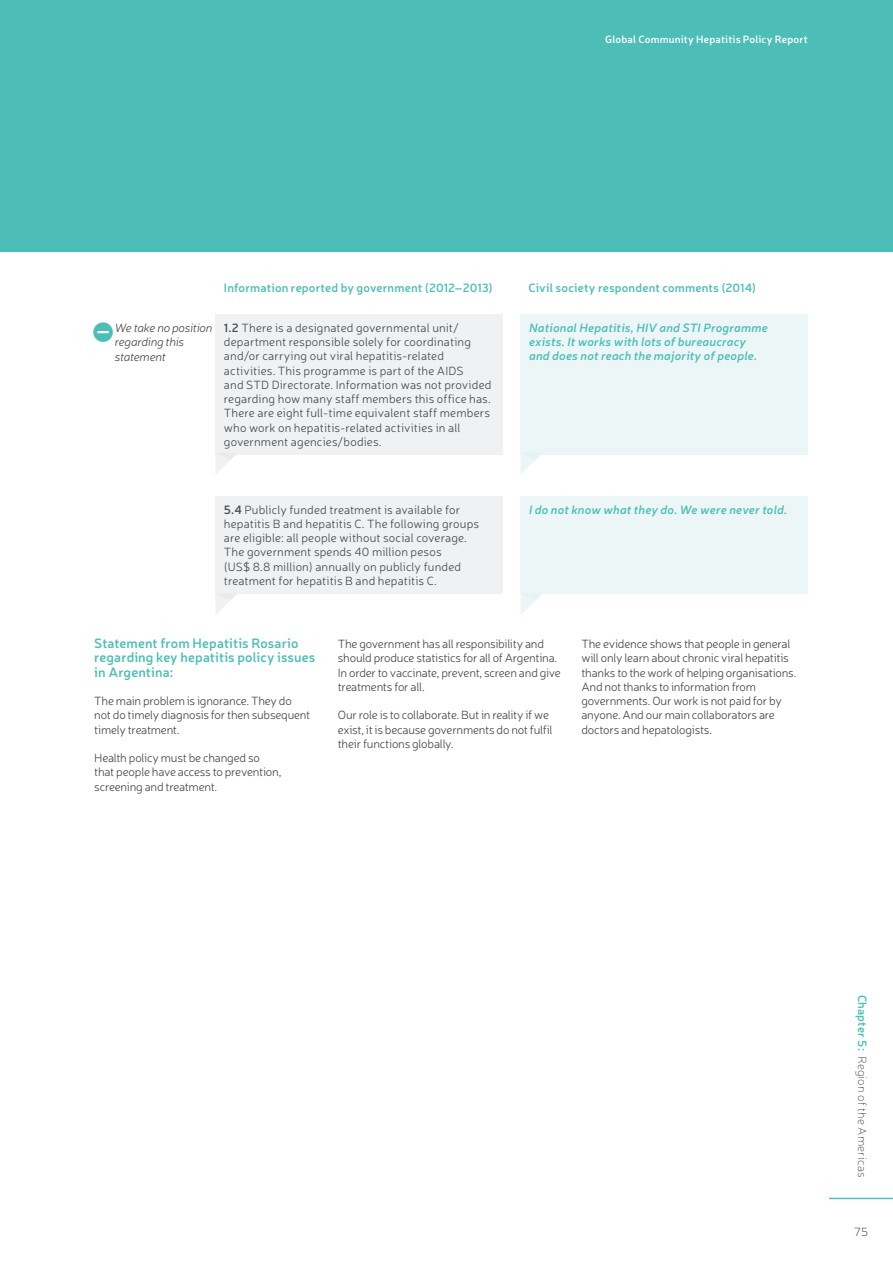
<style>
.page{position:relative;width:893px;height:1263px;background:#fff}
.page>*{position:absolute;margin:0;border:0;box-sizing:border-box;transform-origin:0 0}
.Subheader_-_1st{font:600 13.5px/14.2px "Neris";letter-spacing:.01em;color:#4cbeb7}
.Body_Copy{font:300 12px/14.2px "Neris";letter-spacing:-.02em;color:#4b4c4d}
.Bubble_-_Government{font:300 12px/14.2px "Neris";letter-spacing:.01em;color:#4b4c4d}
.Bubble_-_Response{font:italic 600 12px/14.2px "Neris";letter-spacing:.015em;color:#4cbeb7}
.Body_Copy-2{font:600 12px "Neris";letter-spacing:.015em;color:#4cbeb7}
.t1{font:italic 300 12px/14.4px "Neris";letter-spacing:-.025em;color:#4b4c4d}
.t2{font:100 12px "Neris";letter-spacing:.01em;color:#4b4c4d}
.t3{font:100 12px "Neris";color:#231f20}
.t4{font:600 10.5px "Neris";letter-spacing:.02em;color:#fff}
.s1{font-weight:600}
.s2{font-weight:600;color:#4cbeb7}
</style>
<div class="page">
<div style="left:0;top:0;width:893px;height:252px;background:#4cbeb7"></div>
<div style="left:215px;top:496px;width:288px;height:97px;background:#f0f1f3"></div>
<div style="left:521px;top:496px;width:287px;height:97px;background:#edf6f6"></div>
<svg style="left:215px;top:593px;width:22px;height:21px"></svg>
<svg style="left:521px;top:593px;width:22px;height:21px"></svg>
<div style="left:215px;top:314px;width:288px;height:140px;background:#f0f1f3"></div>
<div style="left:521px;top:314px;width:287px;height:140px;background:#edf6f6"></div>
<svg style="left:215px;top:454px;width:22px;height:20px"></svg>
<svg style="left:521px;top:454px;width:22px;height:20px"></svg>
<hr style="left:829px;top:1198px;width:64px;height:1px;background:#4cbeb7">
<p class="t4" style="left:605px;top:32px;width:204px">Global Community Hepatitis Policy Report</p>
<p class="t1" style="left:115px;top:320px;width:99px">We take no position regarding this statement</p>
<p class="Body_Copy-2" style="left:224px;top:280px;width:270px">Information reported by government (2012–2013)</p>
<p class="Body_Copy-2" style="left:528px;top:280px;width:229px">Civil society respondent comments (2014)</p>
<p class="Bubble_-_Government" style="left:224px;top:320px;width:269px"><span class="s1">1.2</span> There is a designated governmental unit/ department responsible solely for coordinating and/or carrying out viral hepatitis-related activities. This programme is part of the AIDS<br>and STD Directorate. Information was not provided regarding how many staff members this office has.<br>There are eight full-time equivalent staff members who work on hepatitis-related activities in all government agencies/bodies.</p>
<p class="Bubble_-_Response" style="left:529px;top:320px;width:240px">National Hepatitis, HIV and STI Programme exists. It works with lots of bureaucracy and does not reach the majority of people.</p>
<p class="Bubble_-_Government" style="left:224px;top:502px;width:257px"><span class="s1">5.4</span> Publicly funded treatment is available for hepatitis B and hepatitis C. The following groups are eligible: all people without social coverage.<br>The government spends 40 million pesos<br>(US$ 8.8 million) annually on publicly funded treatment for hepatitis B and hepatitis C.</p>
<p class="Bubble_-_Response" style="left:529px;top:502px;width:260px">I do not know what they do. We were never told.</p>
<p class="Subheader_-_1st" style="left:94px;top:635px;width:222px">Statement from Hepatitis Rosario regarding key hepatitis policy issues in Argentina:</p>
<p class="Body_Copy" style="left:94px;top:693px;width:218px">The main problem is ignorance. They do not do timely diagnosis for then subsequent timely treatment.</p>
<p class="Body_Copy" style="left:94px;top:750px;width:189px">Health policy must be changed so that people have access to prevention, screening and treatment.</p>
<p class="Body_Copy" style="left:338px;top:636px;width:225px">The government has all responsibility and should produce statistics for all of Argentina.<br>In order to vaccinate, prevent, screen and give treatments for all.</p>
<p class="Body_Copy" style="left:338px;top:707px;width:216px">Our role is to collaborate. But in reality if we exist, it is because governments do not fulfil their functions globally.</p>
<p class="Body_Copy" style="left:581px;top:636px;width:217px">The evidence shows that people in general will only learn about chronic viral hepatitis thanks to the work of helping organisations.<br>And not thanks to information from governments. Our work is not paid for by anyone. And our main collaborators are doctors and hepatologists.</p>
<p class="t2" style="left:869px;top:995px;width:184px;rotate:90deg"><span class="s2">Chapter 5:</span> Region of the Americas</p>
<p class="t3" style="left:854px;top:1224px;width:15px">75</p>
</div>
